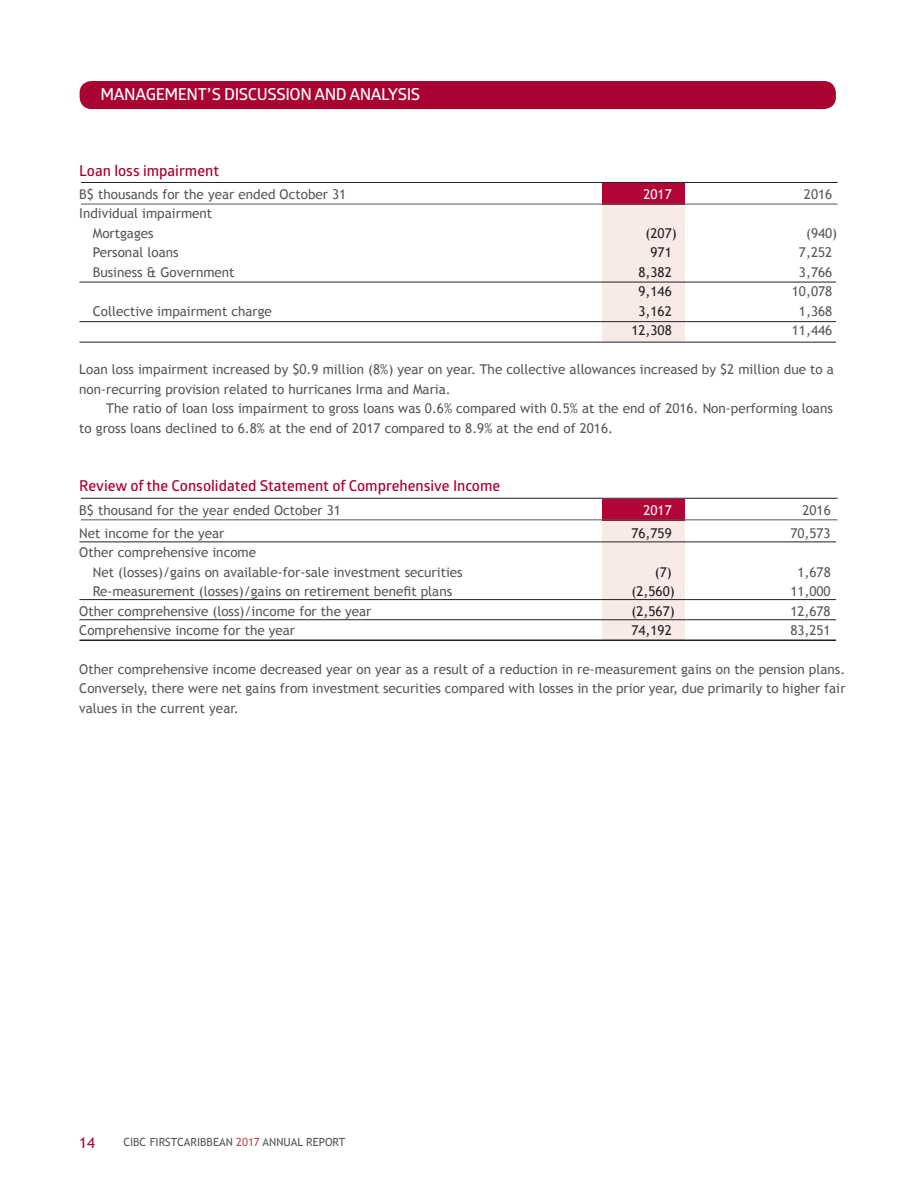
<style>
.page{position:relative;width:918px;height:1188px;background:#fff}
.page>*{position:absolute;margin:0;border:0;box-sizing:border-box;transform-origin:0 0}
.t1{font:16.5px "Glober Bold Free";letter-spacing:-.025em;color:#fff}
.t2{font:15px "Glober Bold Free";color:#a90332}
.t3{font:15px "Trebuchet MS";color:#b30437}
.t4{font:13.5px/19.5px "Trebuchet MS";color:#57585a}
.t5{font:13.5px "Trebuchet MS";color:#231f20}
.t6{font:13.5px "Trebuchet MS";color:#fff}
.t7{font:11.25px "Trebuchet MS";color:#57585a}
.s1{font-family:"Trebuchet MS"}
.s2{color:#c04651}
</style>
<div class="page">
<div style="left:602px;top:182px;width:82px;height:160px;background:#f8eae7"></div>
<div style="left:602px;top:498px;width:82px;height:142px;background:#f8eae7"></div>
<div style="left:602px;top:183px;width:82px;height:21px;background:#b30437"></div>
<div style="left:602px;top:499px;width:82px;height:21px;background:#b30437"></div>
<hr style="left:81px;top:182px;width:757px;height:1px;background:#231f20">
<hr style="left:81px;top:204px;width:757px;height:1px;background:#57585a">
<hr style="left:81px;top:498px;width:757px;height:1px;background:#231f20">
<hr style="left:81px;top:519px;width:757px;height:1px;background:#57585a">
<div style="left:80px;top:81px;width:756px;height:28px;background:#a90332;border-radius:12px"></div>
<hr style="left:79px;top:282px;width:757px;height:1px;background:#231f20">
<hr style="left:79px;top:542px;width:757px;height:1px;background:#231f20">
<hr style="left:79px;top:599px;width:757px;height:1px;background:#231f20">
<hr style="left:79px;top:342px;width:757px;height:1px;background:#231f20">
<hr style="left:79px;top:640px;width:757px;height:1px;background:#231f20">
<hr style="left:79px;top:321px;width:757px;height:1px;background:#231f20">
<hr style="left:79px;top:619px;width:757px;height:1px;background:#231f20">
<p class="t1" style="left:100px;top:88px;width:321px">MANAGEMENT<span class="s1">’</span>S DISCUSSION AND ANALYSIS</p>
<p class="t2" style="left:79px;top:165px;width:141px">Loan loss impairment</p>
<p class="t4" style="left:79px;top:184px;width:269px">B$ thousands for the year ended October 31</p>
<p class="t6" style="left:643px;top:186px;width:30px">2017</p>
<p class="t4" style="left:804px;top:184px;width:30px">2016</p>
<p class="t4" style="left:93px;top:204px;width:121px;text-indent:-14px">Individual impairment<br>Mortgages</p>
<p class="t5" style="left:646px;top:225px;width:33px">(207)</p>
<p class="t4" style="left:806px;top:223px;width:33px">(940)</p>
<p class="t4" style="left:93px;top:243px;width:87px">Personal loans</p>
<p class="t5" style="left:651px;top:245px;width:23px">971</p>
<p class="t4" style="left:799px;top:243px;width:35px">7,252</p>
<p class="t4" style="left:93px;top:262px;width:143px">Business &amp; Government</p>
<p class="t5" style="left:638px;top:264px;width:35px">8,382</p>
<p class="t4" style="left:799px;top:262px;width:35px">3,766</p>
<p class="t5" style="left:638px;top:284px;width:35px">9,146</p>
<p class="t4" style="left:792px;top:282px;width:42px">10,078</p>
<p class="t4" style="left:93px;top:301px;width:181px">Collective impairment charge</p>
<p class="t5" style="left:638px;top:303px;width:35px">3,162</p>
<p class="t4" style="left:799px;top:301px;width:35px">1,368</p>
<p class="t5" style="left:631px;top:323px;width:42px">12,308</p>
<p class="t4" style="left:792px;top:321px;width:42px">11,446</p>
<p class="t4" style="left:79px;top:360px;width:756px">Loan loss impairment increased by $0.9 million (8%) year on year. The collective allowances increased by $2 million due to a non-recurring provision related to hurricanes Irma and Maria.</p>
<p class="t4" style="left:79px;top:399px;width:755px;text-indent:27px">The ratio of loan loss impairment to gross loans was 0.6% compared with 0.5% at the end of 2016. Non-performing loans to gross loans declined to 6.8% at the end of 2017 compared to 8.9% at the end of 2016.</p>
<p class="t2" style="left:79px;top:480px;width:422px">Review of the Consolidated Statement of Comprehensive Income</p>
<p class="t4" style="left:79px;top:501px;width:263px">B$ thousand for the year ended October 31</p>
<p class="t6" style="left:643px;top:503px;width:30px">2017</p>
<p class="t4" style="left:802px;top:501px;width:30px">2016</p>
<p class="t4" style="left:79px;top:523px;width:147px">Net income for the year</p>
<p class="t5" style="left:631px;top:525px;width:42px">76,759</p>
<p class="t4" style="left:790px;top:523px;width:42px">70,573</p>
<p class="t4" style="left:93px;top:543px;width:371px;text-indent:-14px">Other comprehensive income<br>Net (losses)/gains on available-for-sale investment securities</p>
<p class="t5" style="left:655px;top:564px;width:18px">(7)</p>
<p class="t4" style="left:797px;top:562px;width:35px">1,678</p>
<p class="t4" style="left:93px;top:582px;width:361px">Re-measurement (losses)/gains on retirement benefit plans</p>
<p class="t5" style="left:632px;top:584px;width:45px">(2,560)</p>
<p class="t4" style="left:790px;top:582px;width:42px">11,000</p>
<p class="t4" style="left:79px;top:601px;width:294px">Other comprehensive (loss)/income for the year</p>
<p class="t5" style="left:632px;top:603px;width:45px">(2,567)</p>
<p class="t4" style="left:790px;top:601px;width:42px">12,678</p>
<p class="t4" style="left:79px;top:621px;width:217px">Comprehensive income for the year</p>
<p class="t5" style="left:631px;top:623px;width:42px">74,192</p>
<p class="t4" style="left:790px;top:621px;width:42px">83,251</p>
<p class="t4" style="left:79px;top:659px;width:768px;text-align:justify">Other comprehensive income decreased year on year as a result of a reduction in re-measurement gains on the pension plans.<br>Conversely, there were net gains from investment securities compared with losses in the prior year, due primarily to higher fair values in the current year.</p>
<p class="t3" style="left:79px;top:1133px;width:17px">14</p>
<p class="t7" style="left:123px;top:1135px;width:223px">CIBC FIRSTCARIBBEAN <span class="s2">2017</span> ANNUAL REPORT</p>
</div>
